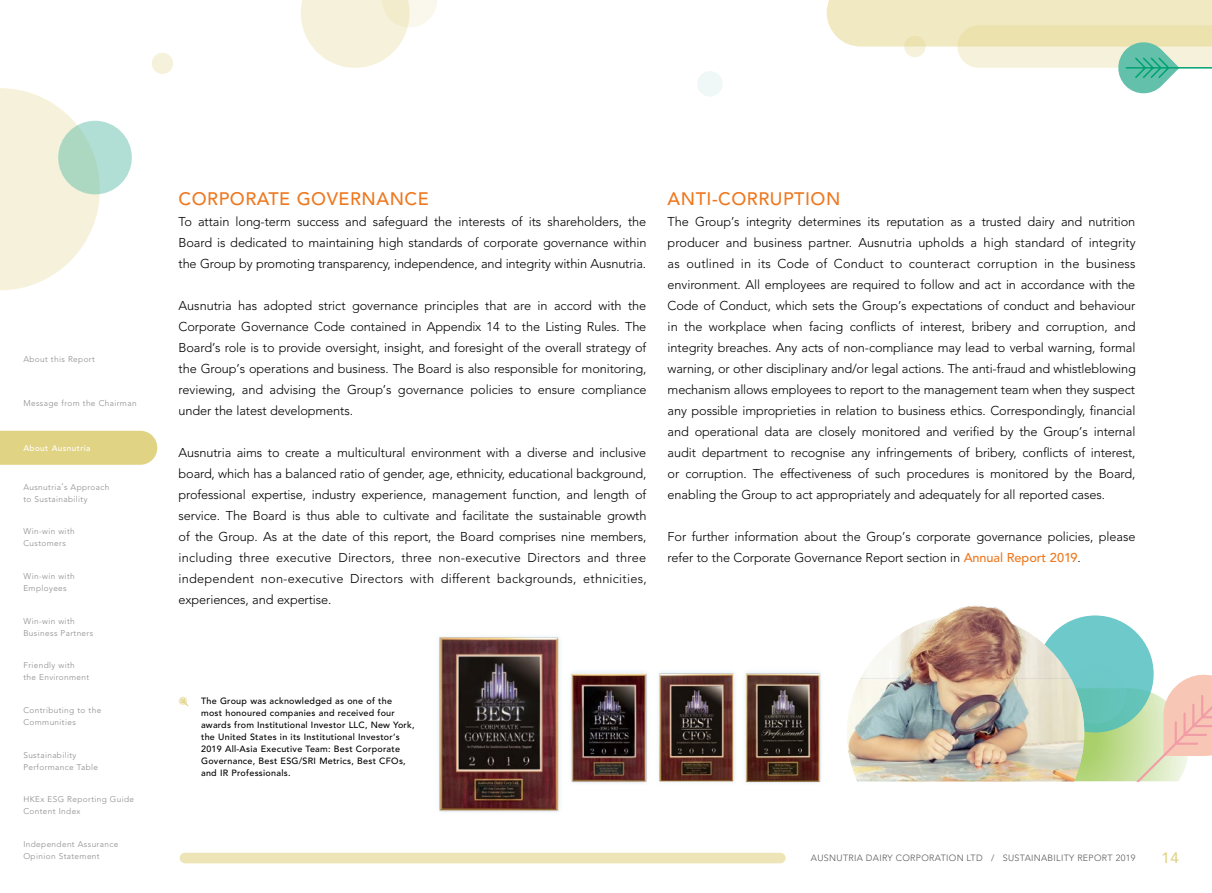
<style>
.page{position:relative;width:1212px;height:893px;background:#fff}
.page>*{position:absolute;margin:0;border:0;box-sizing:border-box;transform-origin:0 0}
.t1{font:500 18px "Avenir LT Std";letter-spacing:.03em;color:#ee781f}
.t2{font:500 15px "Avenir LT Std";color:#e1d384}
.t3{font:300 12.75px/21px "Avenir LT Std";letter-spacing:-.01em;color:#000;text-align:justify}
.t4{font:500 9px/12px "Avenir LT Std";letter-spacing:.03em;color:#000}
.t5{font:300 9px "Avenir LT Std";letter-spacing:.035em;color:#595757}
.t6{font:300 8.25px/12px "Avenir LT Std";letter-spacing:.045em;color:#898989}
.t7{font:500 8.25px "Avenir LT Std";letter-spacing:.05em;color:#fff}
.s1{font-weight:500;color:#ee781f}
</style>
<div class="page">
<div style="left:1036px;top:615px;width:117px;height:117px;background:#6dc9ca;border-radius:50%"></div>
<img style="left:847px;top:605px;width:237px;height:176px">
<svg style="left:1063px;top:660px;width:149px;height:121px"></svg>
<div style="left:0;top:431px;width:157px;height:34px;background:#e1d384"></div>
<div style="left:185px;top:853px;width:595px;height:10px;background:#ede5b8"></div>
<svg style="left:827px;top:0;width:385px;height:94px"></svg>
<svg style="left:301px;top:0;width:136px;height:68px"></svg>
<svg style="left:0;top:88px;width:100px;height:202px"></svg>
<div style="left:152px;top:53px;width:21px;height:21px;background:#f6f1da;border-radius:50%"></div>
<div style="left:58px;top:121px;width:74px;height:73px;background:linear-gradient(to right,#abd6be,#b4e1da);border-radius:50%"></div>
<div style="left:697px;top:71px;width:26px;height:26px;background:#eff8f6;border-radius:50%"></div>
<img style="left:439px;top:637px;width:122px;height:175px">
<img style="left:571px;top:671px;width:76px;height:112px">
<div style="left:655px;top:668px;width:84px;height:118px;background:#f9fbfd"></div>
<img style="left:659px;top:673px;width:75px;height:109px">
<div style="left:741px;top:668px;width:83px;height:118px;background:#f9fbfd"></div>
<img style="left:745px;top:672px;width:76px;height:111px">
<svg style="left:179px;top:696px;width:10px;height:11px"></svg>
<p class="t6" style="left:23px;top:353px;width:73px">About this Report</p>
<p class="t6" style="left:23px;top:397px;width:115px">Message from the Chairman</p>
<p class="t7" style="left:23px;top:443px;width:69px">About Ausnutria</p>
<p class="t6" style="left:23px;top:481px;width:87px">Ausnutria’s Approach to Sustainability</p>
<p class="t6" style="left:23px;top:525px;width:53px">Win-win with<br>Customers</p>
<p class="t6" style="left:23px;top:570px;width:53px">Win-win with<br>Employees</p>
<p class="t6" style="left:23px;top:615px;width:71px">Win-win with<br>Business Partners</p>
<p class="t6" style="left:23px;top:659px;width:67px">Friendly with the Environment</p>
<p class="t6" style="left:23px;top:704px;width:79px">Contributing to the<br>Communities</p>
<p class="t6" style="left:23px;top:749px;width:76px">Sustainability<br>Performance Table</p>
<p class="t6" style="left:23px;top:793px;width:112px">HKEx ESG Reporting Guide<br>Content Index</p>
<p class="t6" style="left:23px;top:838px;width:96px">Independent Assurance<br>Opinion Statement</p>
<h1 class="t1" style="left:179px;top:189px;width:252px">CORPORATE GOVERNANCE</h1>
<p class="t3" style="left:179px;top:211px;width:469px">To attain long-term success and safeguard the interests of its shareholders, the Board is dedicated to maintaining high standards of corporate governance within the Group by promoting transparency, independence, and integrity within Ausnutria.</p>
<p class="t3" style="left:179px;top:295px;width:469px">Ausnutria has adopted strict governance principles that are in accord with the Corporate Governance Code contained in Appendix 14 to the Listing Rules. The Board’s role is to provide oversight, insight, and foresight of the overall strategy of the Group’s operations and business. The Board is also responsible for monitoring, reviewing, and advising the Group’s governance policies to ensure compliance under the latest developments.</p>
<p class="t3" style="left:179px;top:442px;width:469px">Ausnutria aims to create a multicultural environment with a diverse and inclusive board, which has a balanced ratio of gender, age, ethnicity, educational background, professional expertise, industry experience, management function, and length of service. The Board is thus able to cultivate and facilitate the sustainable growth of the Group. As at the date of this report, the Board comprises nine members, including three executive Directors, three non-executive Directors and three independent non-executive Directors with different backgrounds, ethnicities, experiences, and expertise.</p>
<h1 class="t1" style="left:668px;top:189px;width:174px">ANTI-CORRUPTION</h1>
<p class="t3" style="left:668px;top:211px;width:470px">The Group’s integrity determines its reputation as a trusted dairy and nutrition producer and business partner. Ausnutria upholds a high standard of integrity as outlined in its Code of Conduct to counteract corruption in the business environment. All employees are required to follow and act in accordance with the Code of Conduct, which sets the Group’s expectations of conduct and behaviour in the workplace when facing conflicts of interest, bribery and corruption, and integrity breaches. Any acts of non-compliance may lead to verbal warning, formal warning, or other disciplinary and/or legal actions. The anti-fraud and whistleblowing mechanism allows employees to report to the management team when they suspect any possible improprieties in relation to business ethics. Correspondingly, financial and operational data are closely monitored and verified by the Group’s internal audit department to recognise any infringements of bribery, conflicts of interest, or corruption. The effectiveness of such procedures is monitored by the Board, enabling the Group to act appropriately and adequately for all reported cases.</p>
<p class="t3" style="left:668px;top:526px;width:469px">For further information about the Group’s corporate governance policies, please refer to the Corporate Governance Report section in <span class="s1">Annual Report 2019</span>.</p>
<p class="t4" style="left:201px;top:695px;width:215px">The Group was acknowledged as one of the most honoured companies and received four awards from Institutional Investor LLC, New York, the United States in its Institutional Investor’s 2019 All-Asia Executive Team: Best Corporate Governance, Best ESG/SRI Metrics, Best CFOs, and IR Professionals.</p>
<p class="t5" style="left:811px;top:852px;width:326px">AUSNUTRIA DAIRY CORPORATION LTD / SUSTAINABILITY REPORT 2019</p>
<p class="t2" style="left:1161px;top:849px;width:19px">14</p>
</div>
